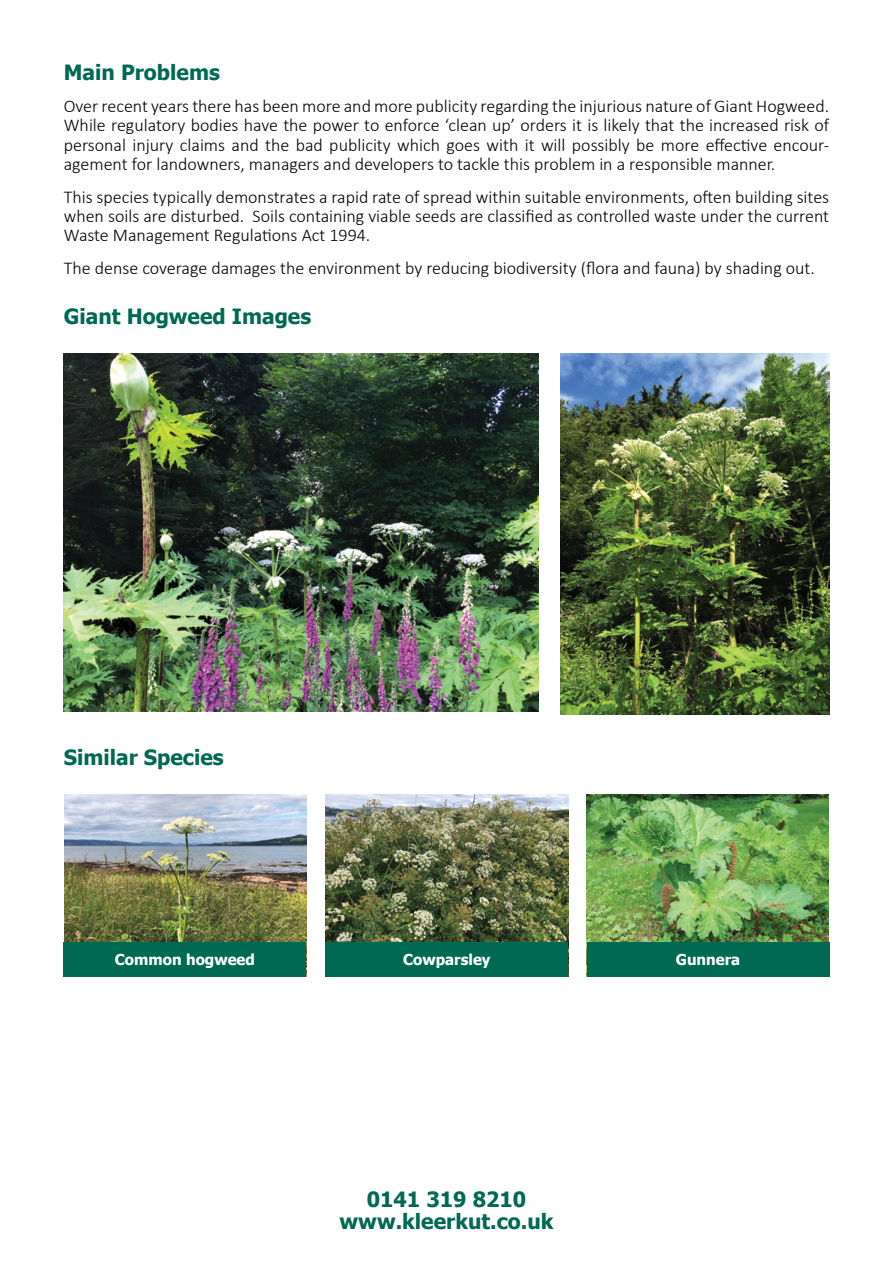
<style>
.page{position:relative;width:893px;height:1263px;background:#fff}
.page>*{position:absolute;margin:0;border:0;box-sizing:border-box;transform-origin:0 0}
.Heading_2{font:700 21px "Tahoma";color:#006954}
.t1{font:300 18px/19.5px "Calibri";color:#000;text-align:justify}
.t2{font:700 15px "Tahoma";color:#fff}
</style>
<div class="page">
<img style="left:64px;top:354px;width:474px;height:358px">
<img style="left:561px;top:354px;width:268px;height:360px">
<img style="left:65px;top:794px;width:241px;height:148px">
<img style="left:326px;top:794px;width:242px;height:148px">
<img style="left:586px;top:794px;width:243px;height:182px">
<div style="left:326px;top:942px;width:242px;height:34px;background:#006954"></div>
<div style="left:64px;top:942px;width:242px;height:34px;background:#006954"></div>
<div style="left:587px;top:942px;width:242px;height:34px;background:#006954"></div>
<p class="Heading_2" style="left:64px;top:57px;width:158px">Main Problems</p>
<p class="t1" style="left:64px;top:96px;width:767px">Over recent years there has been more and more publicity regarding the injurious nature of Giant Hogweed.<br>While regulatory bodies have the power to enforce ‘clean up’ orders it is likely that the increased risk of personal injury claims and the bad publicity which goes with it will possibly be more effective encour&shy;agement for landowners, managers and developers to tackle this problem in a responsible manner.</p>
<p class="t1" style="left:64px;top:187px;width:767px">This species typically demonstrates a rapid rate of spread within suitable environments, often building sites when soils are disturbed. Soils containing viable seeds are classified as controlled waste under the current Waste Management Regulations Act 1994.</p>
<p class="t1" style="left:64px;top:258px;width:753px">The dense coverage damages the environment by reducing biodiversity (flora and fauna) by shading out.</p>
<p class="Heading_2" style="left:64px;top:302px;width:249px">Giant Hogweed Images</p>
<p class="Heading_2" style="left:64px;top:742px;width:161px">Similar Species</p>
<p class="t2" style="left:115px;top:949px;width:142px">Common hogweed</p>
<p class="t2" style="left:403px;top:949px;width:89px">Cowparsley</p>
<p class="t2" style="left:676px;top:949px;width:66px">Gunnera</p>
<p class="Heading_2" style="left:367px;top:1184px;width:161px">0141 319 8210</p>
<p class="Heading_2" style="left:340px;top:1207px;width:215px">www.kleerkut.co.uk</p>
</div>
